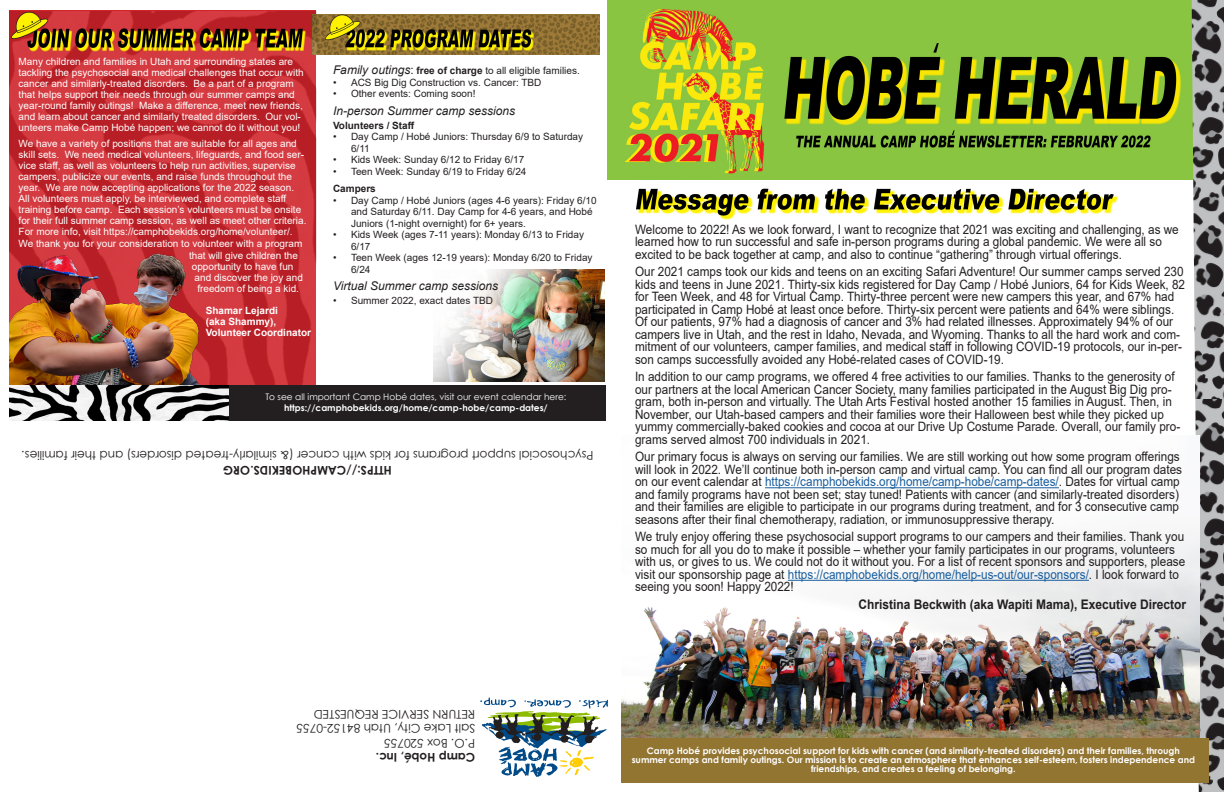
<style>
.page{position:relative;width:1224px;height:792px;background:#fff}
.page>*{position:absolute;margin:0;border:0;box-sizing:border-box;transform-origin:0 0}
.t1{font:700 13.2px "Arial";color:#231f20;scale:.91 1}
.t2{font:12.9px/12.5px "Arial";color:#231f20;scale:.91 1}
.t3{font:12px "Century Gothic";color:#231f20}
.t4{font:italic 12px "Arial";color:#231f20}
.t5{font:700 12px "Century Gothic";color:#231f20}
.t6{font:10px/11px "Arial";color:#fff}
.t7{font:10px/11.5px "Arial";color:#231f20}
.t8{font:700 10px "Arial";color:#fff}
.t9{font:700 10px "Arial";color:#231f20}
.t10{font:700 9px/9px "Century Gothic";color:#fff;text-align:center}
.t11{font:9px "Century Gothic";color:#fff}
.s1{font-style:italic;font-size:12px}
.s2{font-size:12px}
.s3{font-weight:700}
.s4{color:#175d9e}
</style>
<div class="page">
<svg style="left:480px;top:697px;width:128px;height:80px"></svg>
<img style="left:318px;top:15px;width:6px;height:40px">
<img style="left:636px;top:188px;width:483px;height:32px">
<img style="left:9px;top:58px;width:308px;height:327px">
<img style="left:9px;top:10px;width:309px;height:48px">
<img style="left:1195px;top:399px;width:29px;height:393px">
<img style="left:607px;top:0;width:585px;height:180px">
<img style="left:1192px;top:0;width:32px;height:399px">
<img style="left:324px;top:12px;width:323px;height:45px">
<img style="left:433px;top:270px;width:171px;height:112px">
<img style="left:9px;top:235px;width:209px;height:150px">
<div style="left:227px;top:385px;width:379px;height:36px;background:#231f20"></div>
<img style="left:621px;top:435px;width:579px;height:304px">
<hr style="left:765px;top:487px;width:294px;height:1px;background:#175d9e">
<hr style="left:788px;top:580px;width:301px;height:1px;background:#175d9e">
<div style="left:621px;top:739px;width:587px;height:44px;background:#937532"></div>
<img style="left:9px;top:385px;width:219px;height:36px">
<p class="t6" style="left:19px;top:56px;width:287px">Many children and families in Utah and surrounding states are tackling the psychosocial and medical challenges that occur with cancer and similarly-treated disorders. Be a part of a program that helps support their needs through our summer camps and year-round family outings! Make a difference, meet new friends, and learn about cancer and similarly treated disorders. Our vol&shy;unteers make Camp Hobé happen; we cannot do it without you!</p>
<p class="t6" style="left:19px;top:138px;width:289px">We have a variety of positions that are suitable for all ages and skill sets. We need medical volunteers, lifeguards, and food ser&shy;vice staff, as well as volunteers to help run activities, supervise campers, publicize our events, and raise funds throughout the year. We are now accepting applications for the 2022 season.<br>All volunteers must apply, be interviewed, and complete staff training before camp. Each session’s volunteers must be onsite for their full summer camp session, as well as meet other criteria.<br>For more info, visit https://camphobekids.org/home/volunteer/.</p>
<p class="t6" style="left:19px;top:238px;width:285px">We thank you for your consideration to volunteer with a program</p>
<p class="t6" style="left:189px;top:250px;width:110px">that will give children the</p>
<p class="t6" style="left:192px;top:261px;width:103px">opportunity to have fun</p>
<p class="t6" style="left:195px;top:272px;width:110px">and discover the joy and</p>
<p class="t6" style="left:197px;top:283px;width:103px">freedom of being a kid.</p>
<p class="t8" style="left:206px;top:304px;width:74px">Shamar Lejardi</p>
<p class="t8" style="left:206px;top:315px;width:72px">(aka Shammy),</p>
<p class="t8" style="left:206px;top:326px;width:107px">Volunteer Coordinator</p>
<p class="t7" style="left:333px;top:65px;width:248px"><span class="s1">Family outings</span><span class="s2">:</span> <span class="s3">free of charge</span> to all eligible families.</p>
<p class="t7" style="left:333px;top:77px;width:210px">• ACS Big Dig Construction vs. Cancer: TBD</p>
<p class="t7" style="left:333px;top:88px;width:144px">• Other events: Coming soon!</p>
<p class="t4" style="left:333px;top:103px;width:184px">In-person Summer camp sessions</p>
<p class="t9" style="left:333px;top:118px;width:83px">Volunteers / Staff</p>
<p class="t7" style="left:351px;top:131px;width:234px;text-indent:-18px">• Day Camp / Hobé Juniors: Thursday 6/9 to Saturday<br>6/11</p>
<p class="t7" style="left:333px;top:154px;width:193px">• Kids Week: Sunday 6/12 to Friday 6/17</p>
<p class="t7" style="left:333px;top:166px;width:195px">• Teen Week: Sunday 6/19 to Friday 6/24</p>
<p class="t9" style="left:333px;top:182px;width:44px">Campers</p>
<p class="t7" style="left:351px;top:195px;width:247px;text-indent:-18px">• Day Camp / Hobé Juniors (ages 4-6 years): Friday 6/10 and Saturday 6/11. Day Camp for 4-6 years, and Hobé<br>Juniors (1-night overnight) for 6+ years.</p>
<p class="t7" style="left:351px;top:229px;width:235px;text-indent:-18px">• Kids Week (ages 7-11 years): Monday 6/13 to Friday<br>6/17</p>
<p class="t7" style="left:351px;top:252px;width:243px;text-indent:-18px">• Teen Week (ages 12-19 years): Monday 6/20 to Friday<br>6/24</p>
<p class="t4" style="left:333px;top:278px;width:167px">Virtual Summer camp sessions</p>
<p class="t7" style="left:333px;top:295px;width:162px">• Summer 2022, exact dates TBD</p>
<p class="t11" style="left:265px;top:390px;width:303px">To see all important Camp Hobé dates, visit our event calendar here:</p>
<p class="t10" style="left:284px;top:403px;width:265px">https://camphobekids.org/home/camp-hobe/camp-dates/</p>
<p class="t3" style="left:594px;top:464px;width:573px;rotate:-180deg">Psychosocial support programs for kids with cancer (&amp; similarly-treated disorders) and their families.</p>
<p class="t5" style="left:392px;top:479px;width:170px;rotate:-180deg">HTTPS://CAMPHOBEKIDS.ORG</p>
<p class="t2" style="left:635px;top:223px;width:599px">Welcome to 2022! As we look forward, I want to recognize that 2021 was exciting and challenging, as we learned how to run successful and safe in-person programs during a global pandemic. We were all so excited to be back together at camp, and also to continue “gathering” through virtual offerings.</p>
<p class="t2" style="left:635px;top:266px;width:606px">Our 2021 camps took our kids and teens on an exciting Safari Adventure! Our summer camps served 230 kids and teens in June 2021. Thirty-six kids registered for Day Camp / Hobé Juniors, 64 for Kids Week, 82 for Teen Week, and 48 for Virtual Camp. Thirty-three percent were new campers this year, and 67% had participated in Camp Hobé at least once before. Thirty-six percent were patients and 64% were siblings.<br>Of our patients, 97% had a diagnosis of cancer and 3% had related illnesses. Approximately 94% of our campers live in Utah, and the rest in Idaho, Nevada, and Wyoming. Thanks to all the hard work and com&shy;mitment of our volunteers, camper families, and medical staff in following COVID-19 protocols, our in-per&shy;son camps successfully avoided any Hobé-related cases of COVID-19.</p>
<p class="t2" style="left:635px;top:371px;width:601px">In addition to our camp programs, we offered 4 free activities to our families. Thanks to the generosity of our partners at the local American Cancer Society, many families participated in the August Big Dig pro&shy;gram, both in-person and virtually. The Utah Arts Festival hosted another 15 families in August. Then, in November, our Utah-based campers and their families wore their Halloween best while they picked up yummy commercially-baked cookies and cocoa at our Drive Up Costume Parade. Overall, our family pro&shy;grams served almost 700 individuals in 2021.</p>
<p class="t2" style="left:635px;top:451px;width:603px">Our primary focus is always on serving our families. We are still working out how some program offerings will look in 2022. We’ll continue both in-person camp and virtual camp. You can find all our program dates on our event calendar at <span class="s4">https://camphobekids.org/home/camp-hobe/camp-dates/</span>. Dates for virtual camp and family programs have not been set; stay tuned! Patients with cancer (and similarly-treated disorders) and their families are eligible to participate in our programs during treatment, and for 3 consecutive camp seasons after their final chemotherapy, radiation, or immunosuppressive therapy.</p>
<p class="t2" style="left:635px;top:531px;width:606px">We truly enjoy offering these psychosocial support programs to our campers and their families. Thank you so much for all you do to make it possible – whether your family participates in our programs, volunteers with us, or gives to us. We could not do it without you. For a list of recent sponsors and supporters, please visit our sponsorship page at <span class="s4">https://camphobekids.org/home/help-us-out/our-sponsors/</span>. I look forward to seeing you soon! Happy 2022!</p>
<p class="t1" style="left:859px;top:595px;width:362px">Christina Beckwith (aka Wapiti Mama), Executive Director</p>
<p class="t3" style="left:475px;top:723px;width:163px;rotate:-180deg">RETURN SERVICE REQUESTED</p>
<p class="t3" style="left:475px;top:737px;width:180px;rotate:-180deg">Salt Lake City, Utah 84152-0755</p>
<p class="t3" style="left:475px;top:752px;width:93px;rotate:-180deg">P.O. Box 520755</p>
<p class="t5" style="left:475px;top:767px;width:101px;rotate:-180deg">Camp Hobé, Inc.</p>
<p class="t10" style="left:632px;top:746px;width:565px">Camp Hobé provides psychosocial support for kids with cancer (and similarly-treated disorders) and their families, through summer camps and family outings. Our mission is to create an atmosphere that enhances self-esteem, fosters independence and friendships, and creates a feeling of belonging.</p>
</div>
